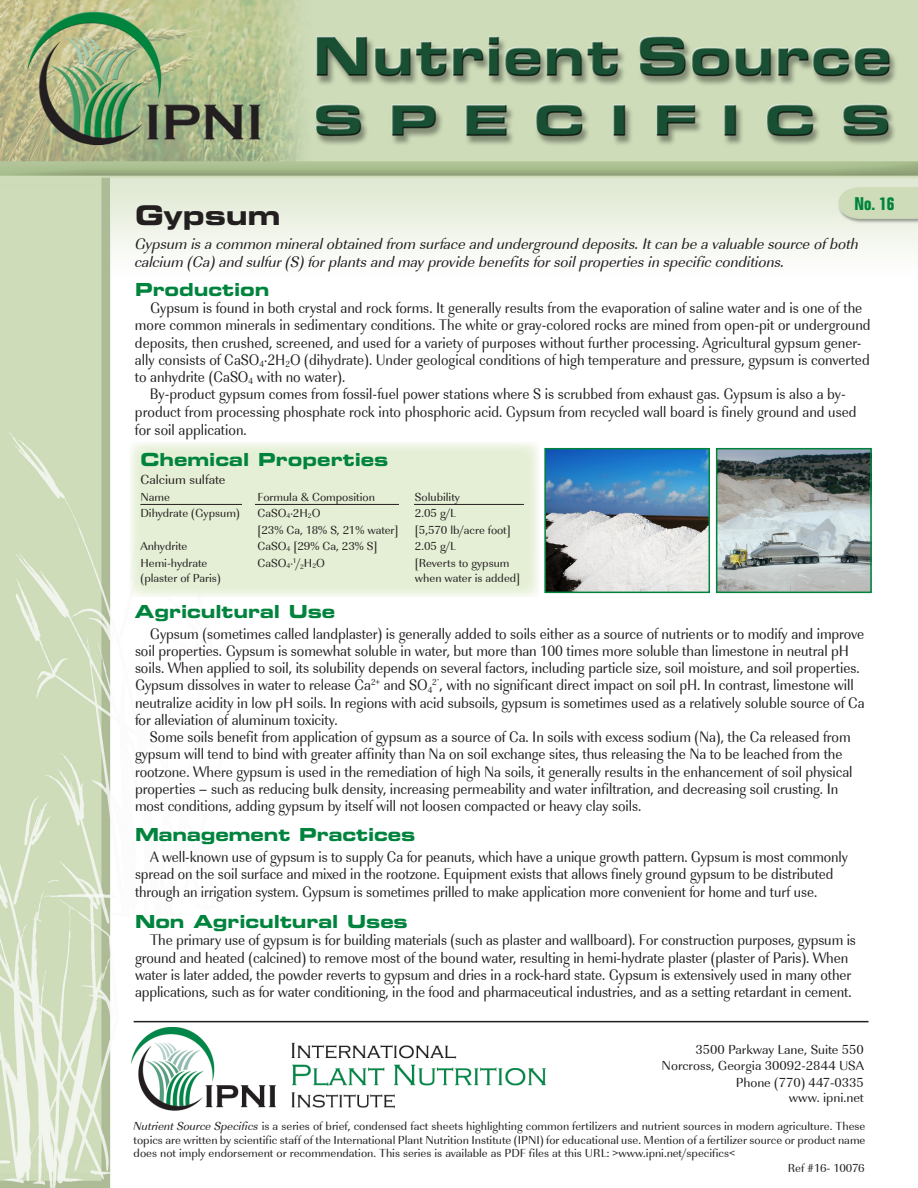
<style>
.page{position:relative;width:918px;height:1188px;background:#fff}
.page>*{position:absolute;margin:0;border:0;box-sizing:border-box;transform-origin:0 0}
.t1{font:27px "Eurostile Bold Extended Two";letter-spacing:-.005em;color:#231f20}
.subhead{font:18px "Eurostile Bold Extended Two";letter-spacing:-.005em;color:#00843d}
.t2{font:700 condensed 18px "Folio";color:#00843d}
.t3{font:15.75px/17.2px "URW Imperial T";letter-spacing:-.005em;color:#231f20;scale:.92 1}
.t4{font:15.75px/17.2px "URW Imperial T";letter-spacing:-.005em;color:#231f20;scale:.91 1}
.t5{font:15.75px/18px "URW Imperial T Regu Obli";letter-spacing:-.005em;color:#231f20}
.Body_Text{font:13.5px "URW Imperial T";color:#231f20}
.t6{font:12px/13.5px "URW Imperial T";color:#231f20;text-align:justify}
.t7{font:12px "URW Imperial T";letter-spacing:-.03em;color:#231f20}
.t8{font:9.15px "URW Imperial T";color:#231f20;scale:.92 1}
.s1{font-family:"URW Imperial T Regu Obli"}
</style>
<div class="page">
<img style="left:0;top:0;width:918px;height:1188px">
<img style="left:132px;top:1028px;width:414px;height:82px">
<hr style="left:134px;top:1021px;width:734px;height:1px;background:#231f20">
<img style="left:547px;top:451px;width:160px;height:139px">
<div style="left:544px;top:448px;width:166px;height:145px;border:2px solid #00843d"></div>
<img style="left:719px;top:451px;width:150px;height:139px">
<div style="left:716px;top:448px;width:156px;height:145px;border:2px solid #00843d"></div>
<div style="left:130px;top:442px;width:410px;height:155px;background:#e5efd5"></div>
<hr style="left:140px;top:504px;width:384px;height:1px;background:#231f20">
<div style="left:242px;top:494px;width:13px;height:25px;background:#e5efd5"></div>
<div style="left:400px;top:494px;width:14px;height:25px;background:#e5efd5"></div>
<p class="t2" style="left:855px;top:194px;width:41px">No. 16</p>
<p class="t1" style="left:135px;top:197px;width:147px">Gypsum</p>
<p class="t5" style="left:135px;top:235px;width:725px">Gypsum is a common mineral obtained from surface and underground deposits. It can be a valuable source of both calcium (Ca) and sulfur (S) for plants and may provide benefits for soil properties in specific conditions.</p>
<p class="subhead" style="left:135px;top:277px;width:136px">Production</p>
<p class="t3" style="left:135px;top:300px;width:801px;text-indent:15px">Gypsum is found in both crystal and rock forms. It generally results from the evaporation of saline water and is one of the more common minerals in sedimentary conditions. The white or gray-colored rocks are mined from open-pit or underground deposits, then crushed, screened, and used for a variety of purposes without further processing. Agricultural gypsum gener&shy;ally consists of CaSO<sub>4</sub>·2H<sub>2</sub>O (dihydrate). Under geological conditions of high temperature and pressure, gypsum is converted to anhydrite (CaSO<sub>4</sub> with no water).</p>
<p class="t3" style="left:135px;top:386px;width:786px;line-height:17.7px;text-indent:15px">By-product gypsum comes from fossil-fuel power stations where S is scrubbed from exhaust gas. Gypsum is also a by&shy;product from processing phosphate rock into phosphoric acid. Gypsum from recycled wall board is finely ground and used for soil application.</p>
<p class="subhead" style="left:140px;top:447px;width:250px">Chemical Properties</p>
<p class="Body_Text" style="left:140px;top:472px;width:87px">Calcium sulfate</p>
<p class="t6" style="left:140px;top:490px;width:31px">Name</p>
<p class="t6" style="left:257px;top:490px;width:119px">Formula &amp; Composition</p>
<p class="t6" style="left:415px;top:490px;width:47px">Solubility</p>
<p class="t6" style="left:140px;top:507px;width:101px">Dihydrate (Gypsum)</p>
<p class="t6" style="left:257px;top:507px;width:65px">CaSO<sub>4</sub>·2H<sub>2</sub>O</p>
<p class="t6" style="left:415px;top:507px;width:43px">2.05 g/L</p>
<p class="t6" style="left:257px;top:523px;width:143px">[23% Ca, 18% S, 21% water]</p>
<p class="t6" style="left:415px;top:523px;width:97px">[5,570 lb/acre foot]</p>
<p class="t6" style="left:140px;top:540px;width:49px">Anhydrite</p>
<p class="t6" style="left:257px;top:540px;width:122px">CaSO<sub>4</sub> [29% Ca, 23% S]</p>
<p class="t6" style="left:415px;top:540px;width:43px">2.05 g/L</p>
<p class="t6" style="left:140px;top:556px;width:69px">Hemi-hydrate</p>
<p class="t6" style="left:257px;top:556px;width:69px">CaSO<sub>4</sub>·<sup>1</sup>/<sub>2</sub>H<sub>2</sub>O</p>
<p class="t6" style="left:415px;top:556px;width:96px">[Reverts to gypsum</p>
<p class="t6" style="left:140px;top:571px;width:82px">(plaster of Paris)</p>
<p class="t6" style="left:415px;top:571px;width:107px">when water is added]</p>
<p class="subhead" style="left:135px;top:599px;width:202px">Agricultural Use</p>
<p class="t3" style="left:135px;top:625px;width:794px;text-indent:15px">Gypsum (sometimes called landplaster) is generally added to soils either as a source of nutrients or to modify and improve soil properties. Gypsum is somewhat soluble in water, but more than 100 times more soluble than limestone in neutral pH soils. When applied to soil, its solubility depends on several factors, including particle size, soil moisture, and soil properties.<br>Gypsum dissolves in water to release Ca<sup>2+</sup> and SO<sub>4</sub></p>
<p class="t8" style="left:432px;top:675px;width:9px">2-</p>
<p class="t3" style="left:135px;top:677px;width:795px;text-indent:305px">, with no significant direct impact on soil pH. In contrast, limestone will neutralize acidity in low pH soils. In regions with acid subsoils, gypsum is sometimes used as a relatively soluble source of Ca for alleviation of aluminum toxicity.</p>
<p class="t3" style="left:135px;top:729px;width:781px;text-indent:15px">Some soils benefit from application of gypsum as a source of Ca. In soils with excess sodium (Na), the Ca released from gypsum will tend to bind with greater affinity than Na on soil exchange sites, thus releasing the Na to be leached from the rootzone. Where gypsum is used in the remediation of high Na soils, it generally results in the enhancement of soil physical properties – such as reducing bulk density, increasing permeability and water infiltration, and decreasing soil crusting. In most conditions, adding gypsum by itself will not loosen compacted or heavy clay soils.</p>
<p class="subhead" style="left:135px;top:822px;width:282px">Management Practices</p>
<p class="t4" style="left:135px;top:849px;width:785px;text-indent:15px">A well-known use of gypsum is to supply Ca for peanuts, which have a unique growth pattern. Gypsum is most commonly spread on the soil surface and mixed in the rootzone. Equipment exists that allows finely ground gypsum to be distributed through an irrigation system. Gypsum is sometimes prilled to make application more convenient for home and turf use.</p>
<p class="subhead" style="left:135px;top:909px;width:274px">Non Agricultural Uses</p>
<p class="t3" style="left:135px;top:932px;width:785px;text-indent:15px">The primary use of gypsum is for building materials (such as plaster and wallboard). For construction purposes, gypsum is ground and heated (calcined) to remove most of the bound water, resulting in hemi-hydrate plaster (plaster of Paris). When water is later added, the powder reverts to gypsum and dries in a rock-hard state. Gypsum is extensively used in many other applications, such as for water conditioning, in the food and pharmaceutical industries, and as a setting retardant in cement.</p>
<p class="Body_Text" style="left:695px;top:1041px;width:170px">3500 Parkway Lane, Suite 550</p>
<p class="Body_Text" style="left:662px;top:1058px;width:204px">Norcross, Georgia 30092-2844 USA</p>
<p class="Body_Text" style="left:736px;top:1074px;width:130px">Phone (770) 447-0335</p>
<p class="Body_Text" style="left:789px;top:1089px;width:77px">www. ipni.net</p>
<p class="t6" style="left:134px;top:1120px;width:733px"><span class="s1">Nutrient Source Specifics</span> is a series of brief, condensed fact sheets highlighting common fertilizers and nutrient sources in modern agriculture. These topics are written by scientific staff of the International Plant Nutrition Institute (IPNI) for educational use. Mention of a fertilizer source or product name does not imply endorsement or recommendation. This series is available as PDF files at this URL: &gt;www.ipni.net/specifics&lt;</p>
<p class="t7" style="left:788px;top:1161px;width:78px">Ref #16- 10076</p>
</div>
